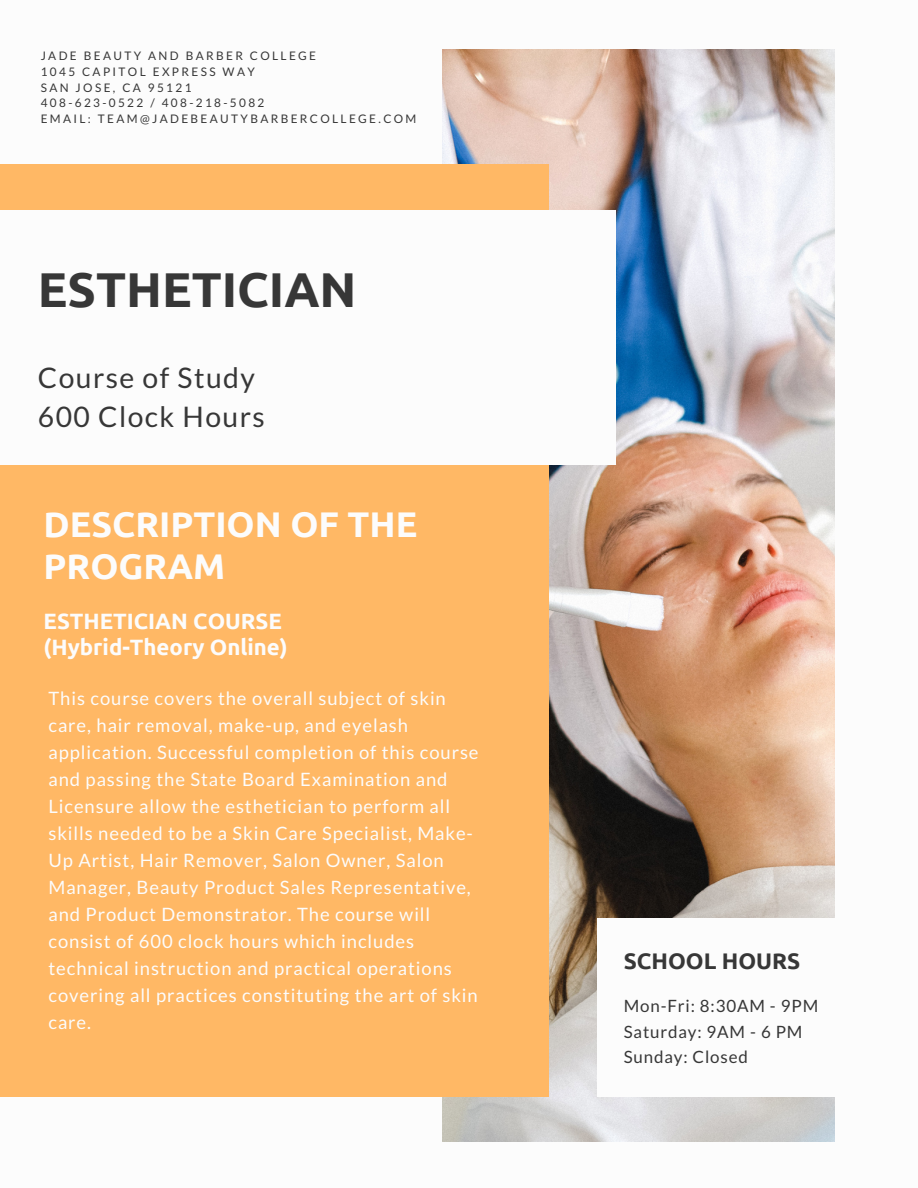
<style>
.page{position:relative;width:918px;height:1188px;background:#fff}
.page>*{position:absolute;margin:0;border:0;box-sizing:border-box;transform-origin:0 0}
.t1{font:700 48.9px "Ubuntu";color:#373737}
.t2{font:700 35.7px/42px "Ubuntu";color:#fcfcfc}
.t3{font:28.35px "Lato";letter-spacing:.05em;color:#373737}
.t4{font:700 22.5px "Ubuntu";color:#373737}
.t5{font:700 22.2px "Ubuntu";color:#fcfcfc}
.t6{font:18.45px/27px "Lato";letter-spacing:.05em;color:#fcfcfc}
.t7{font:16.95px "Lato";letter-spacing:.05em;color:#373737}
.t8{font:11.85px "Lato";letter-spacing:.2em;color:#373737}
</style>
<div class="page">
<img style="left:442px;top:50px;width:393px;height:1092px">
<div style="left:0;top:164px;width:549px;height:933px;background:#ffb865"></div>
<div style="left:0;top:211px;width:616px;height:254px;background:#fcfcfc"></div>
<div style="left:598px;top:918px;width:255px;height:179px;background:#fcfcfc"></div>
<p class="t8" style="left:41px;top:48px;width:277px">JADE BEAUTY AND BARBER COLLEGE</p>
<p class="t8" style="left:41px;top:64px;width:216px">1045 CAPITOL EXPRESS WAY</p>
<p class="t8" style="left:41px;top:80px;width:152px">SAN JOSE, CA 95121</p>
<p class="t8" style="left:41px;top:96px;width:225px">408-623-0522 / 408-218-5082</p>
<p class="t8" style="left:41px;top:111px;width:377px">EMAIL: TEAM@JADEBEAUTYBARBERCOLLEGE.COM</p>
<p class="t1" style="left:38px;top:262px;width:320px">ESTHETICIAN</p>
<p class="t3" style="left:38px;top:360px;width:218px">Course of Study</p>
<p class="t3" style="left:38px;top:399px;width:228px">600 Clock Hours</p>
<p class="t2" style="left:44px;top:503px;width:375px">DESCRIPTION OF THE<br>PROGRAM</p>
<p class="t5" style="left:44px;top:609px;width:240px">ESTHETICIAN COURSE</p>
<p class="t5" style="left:44px;top:635px;width:246px">(Hybrid-Theory Online)</p>
<p class="t6" style="left:48px;top:684px;width:432px">This course covers the overall subject of skin care, hair removal, make-up, and eyelash application. Successful completion of this course and passing the State Board Examination and Licensure allow the esthetician to perform all skills needed to be a Skin Care Specialist, Make-Up Artist, Hair Remover, Salon Owner, Salon Manager, Beauty Product Sales Representative, and Product Demonstrator. The course will consist of 600 clock hours which includes technical instruction and practical operations covering all practices constituting the art of skin care.</p>
<p class="t4" style="left:624px;top:948px;width:178px">SCHOOL HOURS</p>
<p class="t7" style="left:624px;top:995px;width:196px">Mon-Fri: 8:30AM - 9PM</p>
<p class="t7" style="left:624px;top:1021px;width:180px">Saturday: 9AM - 6 PM</p>
<p class="t7" style="left:624px;top:1046px;width:126px">Sunday: Closed</p>
</div>
